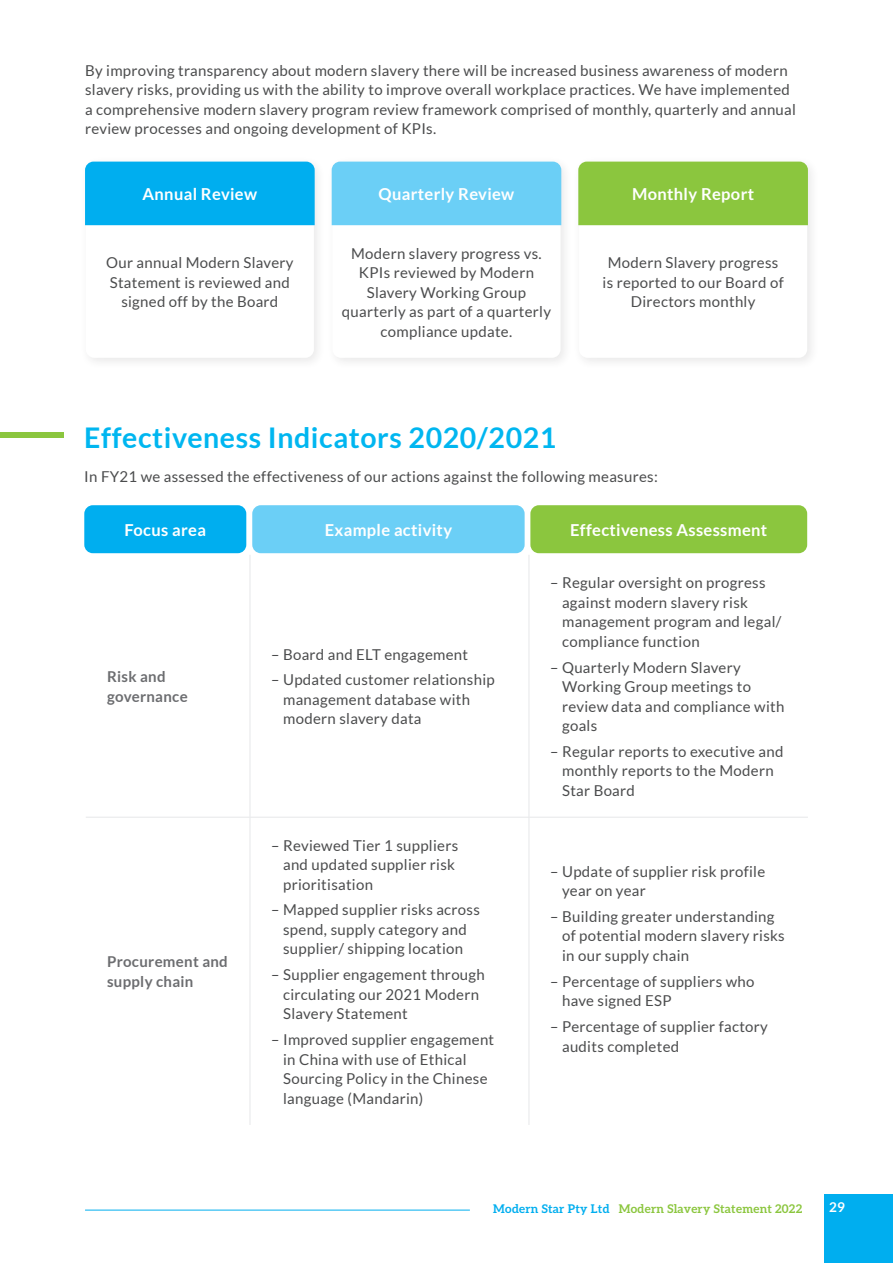
<style>
.page{position:relative;width:893px;height:1263px;background:#fff}
.page>*{position:absolute;margin:0;border:0;box-sizing:border-box;transform-origin:0 0}
.t1{font:700 28.5px "Lato";letter-spacing:.02em;color:#00b6f0}
.t2{font:700 16.5px "Lato";letter-spacing:.02em;color:#fff}
.t3{font:15px/19.5px "Lato";letter-spacing:.02em;color:#4b4c4d}
.t4{font:700 15px/19.5px "Lato";letter-spacing:.02em;color:#6c6d70}
.t5{font:700 13.5px "Lato";color:#fff}
.t6{font:700 12px "Aleo";letter-spacing:.02em;color:#8bc63e}
.s1{color:#00aeef}
</style>
<div class="page">
<div style="left:80px;top:156px;width:246px;height:214px;background:#231f20;opacity:.1"></div>
<div style="left:86px;top:162px;width:228px;height:196px;background:#fff;border-radius:9px"></div>
<div style="left:326px;top:156px;width:247px;height:214px;background:#231f20;opacity:.1"></div>
<div style="left:332px;top:162px;width:229px;height:196px;background:#fff;border-radius:9px"></div>
<div style="left:573px;top:156px;width:246px;height:214px;background:#231f20;opacity:.1"></div>
<div style="left:579px;top:162px;width:228px;height:196px;background:#fff;border-radius:9px"></div>
<div style="left:0;top:432px;width:63px;height:5px;background:#8bc63e"></div>
<div style="left:85px;top:162px;width:230px;height:63px;background:#00aeef"></div>
<div style="left:332px;top:162px;width:229px;height:63px;background:#6bcff6"></div>
<div style="left:578px;top:162px;width:230px;height:63px;background:#8bc63e"></div>
<div style="left:84px;top:505px;width:162px;height:48px;background:#00aeef;border-radius:9px"></div>
<div style="left:252px;top:505px;width:273px;height:48px;background:#6bcff6;border-radius:9px"></div>
<div style="left:530px;top:505px;width:277px;height:48px;background:#8bc63e;border-radius:9px"></div>
<hr style="left:250px;top:555px;width:1px;height:262px;background:#e6e7e9">
<hr style="left:529px;top:555px;width:1px;height:262px;background:#e6e7e9">
<hr style="left:86px;top:817px;width:164px;height:1px;background:#e6e7e9">
<hr style="left:250px;top:817px;width:279px;height:1px;background:#e6e7e9">
<hr style="left:250px;top:817px;width:1px;height:308px;background:#e6e7e9">
<hr style="left:529px;top:817px;width:279px;height:1px;background:#e6e7e9">
<hr style="left:529px;top:817px;width:1px;height:308px;background:#e6e7e9">
<div style="left:824px;top:1193px;width:69px;height:70px;background:#00aeef"></div>
<hr style="left:85px;top:1210px;width:385px;height:1px;background:#00aeef">
<p class="t3" style="left:85px;top:61px;width:712px">By improving transparency about modern slavery there will be increased business awareness of modern slavery risks, providing us with the ability to improve overall workplace practices. We have implemented a comprehensive modern slavery program review framework comprised of monthly, quarterly and annual review processes and ongoing development of KPIs.</p>
<p class="t2" style="left:143px;top:185px;width:116px">Annual Review</p>
<p class="t2" style="left:379px;top:185px;width:137px">Quarterly Review</p>
<p class="t2" style="left:632px;top:185px;width:124px">Monthly Report</p>
<p class="t3" style="left:106px;top:253px;width:189px;text-align:center">Our annual Modern Slavery<br>Statement is reviewed and signed off by the Board</p>
<p class="t3" style="left:342px;top:243px;width:211px;text-align:center">Modern slavery progress vs.<br>KPIs reviewed by Modern<br>Slavery Working Group quarterly as part of a quarterly compliance update.</p>
<p class="t3" style="left:602px;top:253px;width:183px;text-align:center">Modern Slavery progress is reported to our Board of<br>Directors monthly</p>
<h1 class="t1" style="left:84px;top:421px;width:474px">Effectiveness Indicators 2020/2021</h1>
<p class="t3" style="left:84px;top:467px;width:575px">In FY21 we assessed the effectiveness of our actions against the following measures:</p>
<p class="t2" style="left:125px;top:520px;width:83px">Focus area</p>
<p class="t2" style="left:325px;top:520px;width:129px">Example activity</p>
<p class="t2" style="left:570px;top:520px;width:199px">Effectiveness Assessment</p>
<p class="t4" style="left:107px;top:667px;width:82px">Risk and governance</p>
<p class="t4" style="left:107px;top:952px;width:122px">Procurement and supply chain</p>
<p class="t3" style="left:271px;top:644px;width:198px">– Board and ELT engagement</p>
<p class="t3" style="left:283px;top:670px;width:213px;text-indent:-12px">– Updated customer relationship management database with modern slavery data</p>
<p class="t3" style="left:283px;top:835px;width:177px;text-indent:-12px">– Reviewed Tier 1 suppliers and updated supplier risk prioritisation</p>
<p class="t3" style="left:271px;top:900px;width:210px;text-align:center">– Mapped supplier risks across spend, supply category and supplier/ shipping location</p>
<p class="t3" style="left:283px;top:965px;width:203px;text-indent:-12px">– Supplier engagement through circulating our 2021 Modern<br>Slavery Statement</p>
<p class="t3" style="left:283px;top:1030px;width:213px;text-indent:-12px">– Improved supplier engagement in China with use of Ethical<br>Sourcing Policy in the Chinese language (Mandarin)</p>
<p class="t3" style="left:562px;top:573px;width:221px;text-indent:-12px">– Regular oversight on progress against modern slavery risk management program and legal/ compliance function</p>
<p class="t3" style="left:562px;top:657px;width:224px;text-indent:-12px">– Quarterly Modern Slavery<br>Working Group meetings to review data and compliance with goals</p>
<p class="t3" style="left:562px;top:742px;width:223px;text-indent:-12px">– Regular reports to executive and monthly reports to the Modern<br>Star Board</p>
<p class="t3" style="left:562px;top:861px;width:205px;text-indent:-12px">– Update of supplier risk profile year on year</p>
<p class="t3" style="left:562px;top:907px;width:224px;text-indent:-12px">– Building greater understanding of potential modern slavery risks in our supply chain</p>
<p class="t3" style="left:562px;top:971px;width:194px;text-indent:-12px">– Percentage of suppliers who have signed ESP</p>
<p class="t3" style="left:562px;top:1017px;width:207px;text-indent:-12px">– Percentage of supplier factory audits completed</p>
<p class="t6" style="left:493px;top:1202px;width:310px"><span class="s1">Modern Star Pty Ltd</span> Modern Slavery Statement 2022</p>
<p class="t5" style="left:829px;top:1199px;width:17px">29</p>
</div>
